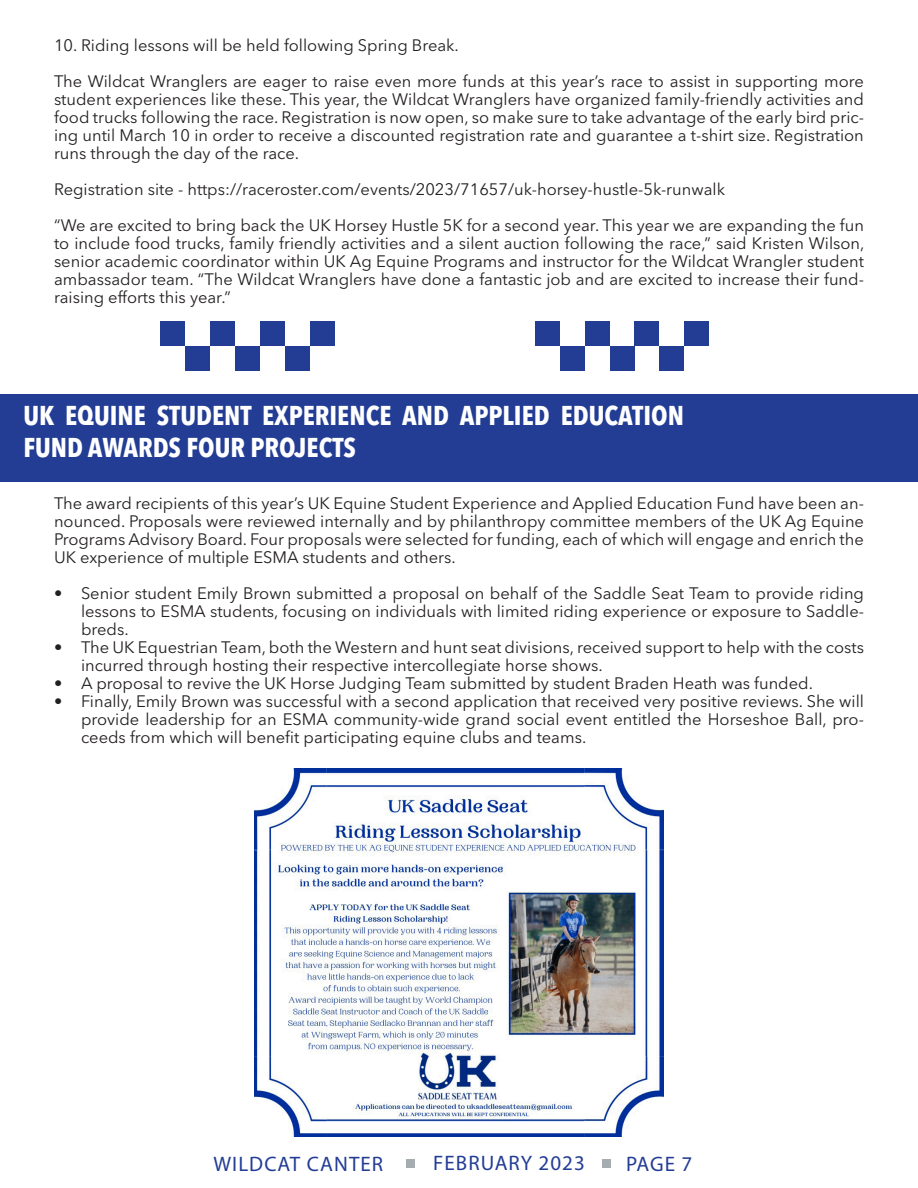
<style>
.page{position:relative;width:918px;height:1188px;background:#fff}
.page>*{position:absolute;margin:0;border:0;box-sizing:border-box;transform-origin:0 0}
.t1{font:700 condensed 27px/32.4px "Avenir Next LT Pro";color:#fff}
.t2{font:21px "Myriad Pro";letter-spacing:.05em;color:#233d95}
.t3{font:16.5px/18px "Avenir Next LT Pro";color:#231f20;text-align:justify}
</style>
<div class="page">
<div style="left:406px;top:1159px;width:9px;height:9px;background:#a5adb0"></div>
<div style="left:602px;top:1159px;width:9px;height:9px;background:#a5adb0"></div>
<div style="left:160px;top:321px;width:25px;height:25px;background:#233d95"></div>
<div style="left:185px;top:346px;width:25px;height:25px;background:#233d95"></div>
<div style="left:210px;top:321px;width:25px;height:25px;background:#233d95"></div>
<div style="left:235px;top:346px;width:25px;height:25px;background:#233d95"></div>
<div style="left:260px;top:321px;width:25px;height:25px;background:#233d95"></div>
<div style="left:285px;top:346px;width:25px;height:25px;background:#233d95"></div>
<div style="left:310px;top:321px;width:25px;height:25px;background:#233d95"></div>
<div style="left:535px;top:321px;width:25px;height:25px;background:#233d95"></div>
<div style="left:560px;top:346px;width:25px;height:25px;background:#233d95"></div>
<div style="left:585px;top:321px;width:25px;height:25px;background:#233d95"></div>
<div style="left:610px;top:346px;width:24px;height:25px;background:#233d95"></div>
<div style="left:634px;top:321px;width:25px;height:25px;background:#233d95"></div>
<div style="left:659px;top:346px;width:25px;height:25px;background:#233d95"></div>
<div style="left:684px;top:321px;width:25px;height:25px;background:#233d95"></div>
<div style="left:0;top:394px;width:918px;height:87px;background:#233d95"></div>
<img style="left:255px;top:769px;width:408px;height:368px">
<p class="t3" style="left:54px;top:36px;width:406px">10. Riding lessons will be held following Spring Break.</p>
<p class="t3" style="left:54px;top:72px;width:811px">The Wildcat Wranglers are eager to raise even more funds at this year’s race to assist in supporting more student experiences like these. This year, the Wildcat Wranglers have organized family-friendly activities and food trucks following the race. Registration is now open, so make sure to take advantage of the early bird pric&shy;ing until March 10 in order to receive a discounted registration rate and guarantee a t-shirt size. Registration runs through the day of the race.</p>
<p class="t3" style="left:54px;top:180px;width:673px">Registration site - https://raceroster.com/events/2023/71657/uk-horsey-hustle-5k-runwalk</p>
<p class="t3" style="left:54px;top:216px;width:812px">“We are excited to bring back the UK Horsey Hustle 5K for a second year. This year we are expanding the fun to include food trucks, family friendly activities and a silent auction following the race,” said Kristen Wilson, senior academic coordinator within UK Ag Equine Programs and instructor for the Wildcat Wrangler student ambassador team. “The Wildcat Wranglers have done a fantastic job and are excited to increase their fund&shy;raising efforts this year.”</p>
<p class="t1" style="left:23px;top:399px;width:662px">UK EQUINE STUDENT EXPERIENCE AND APPLIED EDUCATION<br>FUND AWARDS FOUR PROJECTS</p>
<p class="t3" style="left:54px;top:494px;width:812px">The award recipients of this year’s UK Equine Student Experience and Applied Education Fund have been an&shy;nounced. Proposals were reviewed internally and by philanthropy committee members of the UK Ag Equine Programs Advisory Board. Four proposals were selected for funding, each of which will engage and enrich the UK experience of multiple ESMA students and others.</p>
<p class="t3" style="left:81px;top:584px;width:785px;text-indent:-27px">• Senior student Emily Brown submitted a proposal on behalf of the Saddle Seat Team to provide riding lessons to ESMA students, focusing on individuals with limited riding experience or exposure to Saddle&shy;breds.</p>
<p class="t3" style="left:81px;top:638px;width:785px;text-indent:-27px">• The UK Equestrian Team, both the Western and hunt seat divisions, received support to help with the costs incurred through hosting their respective intercollegiate horse shows.</p>
<p class="t3" style="left:54px;top:674px;width:761px">• A proposal to revive the UK Horse Judging Team submitted by student Braden Heath was funded.</p>
<p class="t3" style="left:81px;top:692px;width:785px;text-indent:-27px">• Finally, Emily Brown was successful with a second application that received very positive reviews. She will provide leadership for an ESMA community-wide grand social event entitled the Horseshoe Ball, pro&shy;ceeds from which will benefit participating equine clubs and teams.</p>
<p class="t2" style="left:213px;top:1151px;width:171px">WILDCAT CANTER</p>
<p class="t2" style="left:433px;top:1150px;width:153px">FEBRUARY 2023</p>
<p class="t2" style="left:626px;top:1151px;width:68px">PAGE 7</p>
</div>
